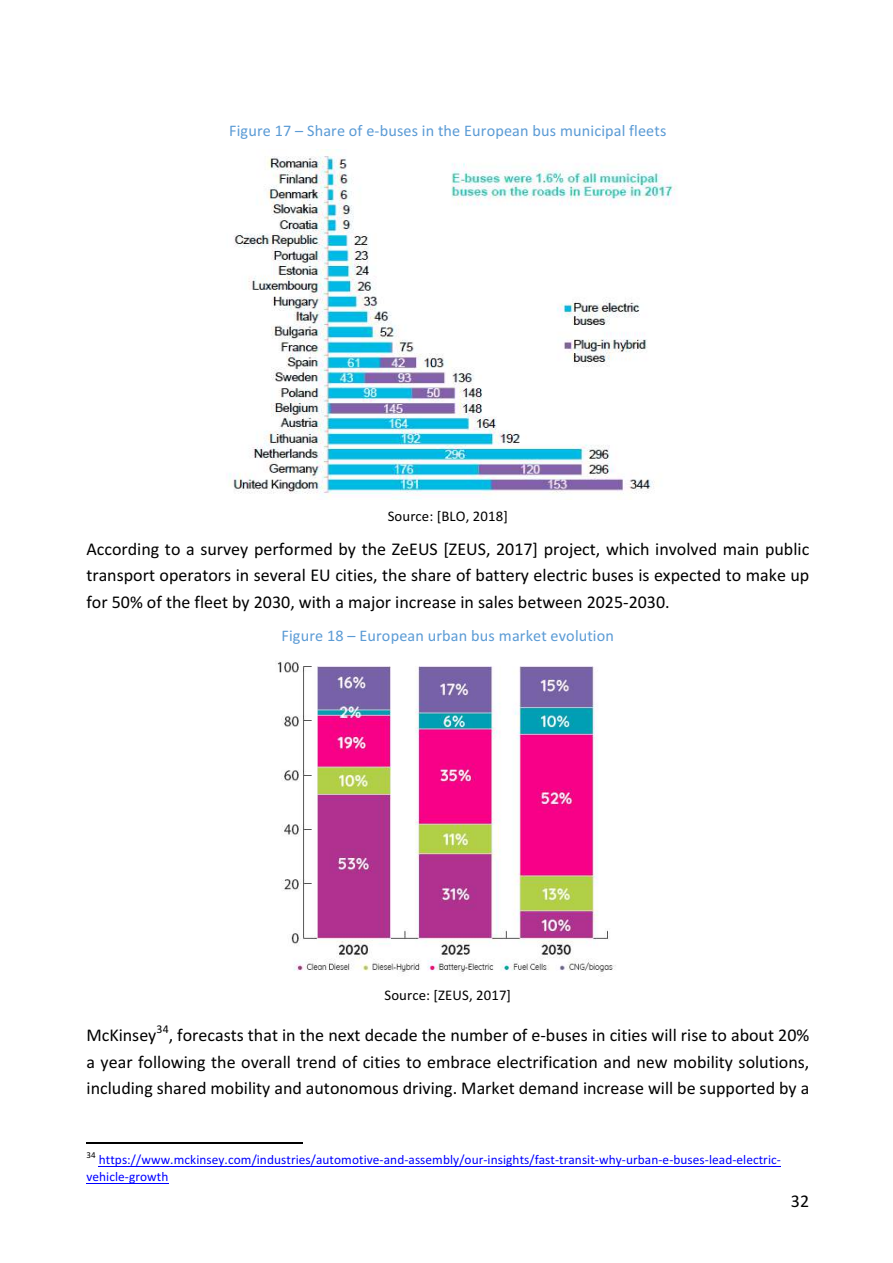
<style>
.page{position:relative;width:893px;height:1263px;background:#fff}
.page>*{position:absolute;margin:0;border:0;box-sizing:border-box;transform-origin:0 0}
.t1{font:18px/26.4px "Calibri";color:#000;text-align:justify}
.t2{font:16.2px "Calibri";letter-spacing:.01em;color:#5b9bd5}
.t3{font:14.7px "Calibri";letter-spacing:.01em;color:#000}
.t4{font:13.35px/16.5px "Calibri";letter-spacing:.005em;color:#00f}
.t5{font:11.85px "Calibri";color:#000}
.t6{font:9px "Calibri";color:#000}
</style>
<div class="page">
<hr style="left:86px;top:1183px;width:82px;height:1px;background:#00f">
<hr style="left:99px;top:1166px;width:682px;height:1px;background:#00f">
<hr style="left:86px;top:1142px;width:216px;height:1px;background:#000">
<img style="left:229px;top:149px;width:448px;height:348px">
<img style="left:277px;top:661px;width:339px;height:315px">
<p class="t2" style="left:229px;top:121px;width:439px">Figure 17 – Share of e-buses in the European bus municipal fleets</p>
<p class="t3" style="left:388px;top:507px;width:122px">Source: [BLO, 2018]</p>
<p class="t1" style="left:86px;top:535px;width:724px">According to a survey performed by the ZeEUS [ZEUS, 2017] project, which involved main public transport operators in several EU cities, the share of battery electric buses is expected to make up for 50% of the fleet by 2030, with a major increase in sales between 2025-2030.</p>
<p class="t2" style="left:282px;top:626px;width:334px">Figure 18 – European urban bus market evolution</p>
<p class="t3" style="left:384px;top:986px;width:128px">Source: [ZEUS, 2017]</p>
<p class="t5" style="left:157px;top:1022px;width:14px">34</p>
<p class="t1" style="left:86px;top:1022px;width:724px;text-indent:82px">, forecasts that in the next decade the number of e-buses in cities will rise to about 20% a year following the overall trend of cities to embrace electrification and new mobility solutions, including shared mobility and autonomous driving. Market demand increase will be supported by a</p>
<p class="t1" style="left:86px;top:1022px;width:72px">McKinsey</p>
<p class="t6" style="left:86px;top:1149px;width:11px">34</p>
<p class="t4" style="left:86px;top:1151px;width:696px;text-indent:12px">https://www.mckinsey.com/industries/automotive-and-assembly/our-insights/fast-transit-why-urban-e-buses-lead-electric&shy;vehicle-growth</p>
<p class="t1" style="left:791px;top:1187px;width:20px">32</p>
</div>
